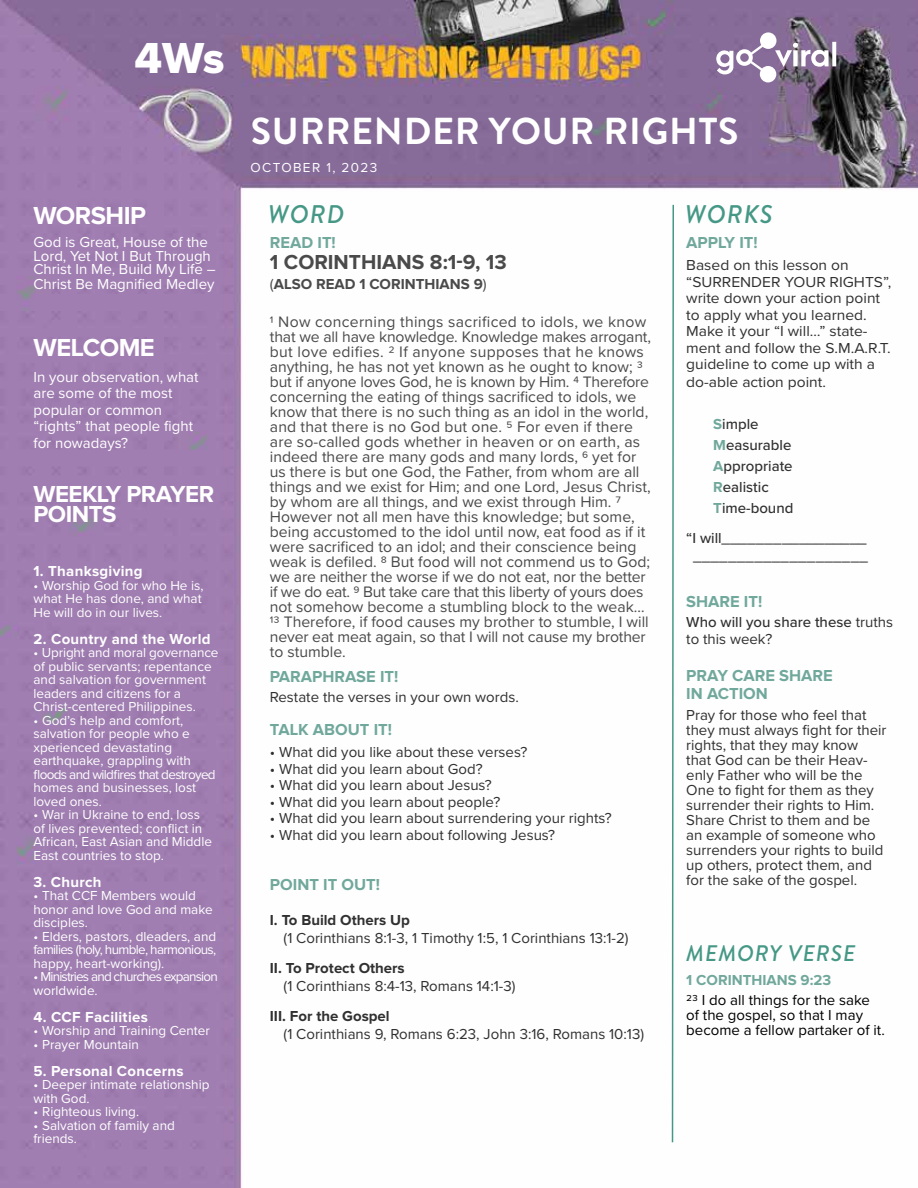
<style>
.page{position:relative;width:918px;height:1188px;background:#fff}
.page>*{position:absolute;margin:0;border:0;box-sizing:border-box;transform-origin:0 0}
.t1{font:45px "Proxima Nova Extrabld";color:#fff}
.t2{font:700 37.5px "Brandon Grotesque";letter-spacing:.02em;color:#fff}
.t3{font:700 25.5px "Proxima Nova";letter-spacing:-.02em;color:#fff}
.t4{font:italic 500 25.5px "Brandon Grotesque";letter-spacing:.04em;color:#469886}
.t5{font:700 24px/19.8px "Proxima Nova";letter-spacing:-.02em;color:#fff}
.t6{font:italic 500 22.5px "Brandon Grotesque";letter-spacing:.04em;color:#469886}
.t7{font:700 21px "Proxima Nova";color:#4a4a4a}
.t8{font:700 16.5px/18px "Proxima Nova";color:#71a89c}
.t9{font:15.75px/15px "Proxima Nova";color:#4a4a4a}
.t10{font:15px/15px "Proxima Nova";color:#303030}
.t11{font:15px/16.5px "Proxima Nova";color:#303030;scale:1.04 1}
.t12{font:15px/16.5px "Proxima Nova";color:#fff}
.t13{font:500 15px/21px "Proxima Nova";color:#303030}
.t14{font:700 15px "Proxima Nova";letter-spacing:.02em;color:#fff}
.t15{font:15px/15px "Proxima Nova";color:#000}
.t16{font:700 15px "Proxima Nova";color:#303030}
.t17{font:700 15px "Proxima Nova";color:#4a4a4a}
.t18{font:700 15px "Proxima Nova";color:#71a89c}
.t19{font:13.5px/13.5px "Proxima Nova";color:#fff}
.t20{font:13.5px/13.5px "Proxima Nova";letter-spacing:-.06em;color:#fff}
.t21{font:13.5px "Proxima Nova";letter-spacing:.1em;color:#fff}
.s1{font-weight:400}
.s2{font-weight:700;color:#71a89c}
</style>
<div class="page">
<img style="left:0;top:0;width:918px;height:1188px">
<svg style="left:671px;top:203px;width:4px;height:941px"></svg>
<svg style="left:716px;top:32px;width:120px;height:50px"></svg>
<h1 class="t1" style="left:134px;top:32px;width:92px">4Ws</h1>
<h3 class="t3" style="left:33px;top:204px;width:114px">WORSHIP</h3>
<p class="t12" style="left:33px;top:235px;width:184px;line-height:13.5px">God is Great, House of the<br>Lord, Yet Not I But Through<br>Christ In Me, Build My Life –</p>
<p class="t12" style="left:33px;top:276px;width:182px">Christ Be Magnified Medley</p>
<h3 class="t3" style="left:33px;top:336px;width:123px">WELCOME</h3>
<p class="t12" style="left:33px;top:368px;width:167px">In your observation, what are some of the most popular or common “rights” that people fight for nowadays?</p>
<h3 class="t5" style="left:33px;top:485px;width:182px">WEEKLY PRAYER<br>POINTS</h3>
<p class="t14" style="left:33px;top:565px;width:111px">1. Thanksgiving</p>
<p class="t19" style="left:33px;top:578px;width:172px">• Worship God for who He is, what He has done, and what<br>He will do in our lives.</p>
<p class="t14" style="left:33px;top:632px;width:179px">2. Country and the World</p>
<p class="t19" style="left:33px;top:646px;width:187px">• Upright and moral governance of public servants; repentance and salvation for government leaders and citizens for a<br>Christ-centered Philippines.</p>
<p class="t19" style="left:33px;top:713px;width:184px">• God’s help and comfort, salvation for people who e xperienced devastating earthquake, grappling with floods and wildfires that destroyed homes and businesses, lost loved ones.</p>
<p class="t19" style="left:33px;top:808px;width:180px">• War in Ukraine to end, loss of lives prevented; conflict in<br>African, East Asian and Middle<br>East countries to stop.</p>
<p class="t14" style="left:33px;top:875px;width:70px">3. Church</p>
<p class="t19" style="left:33px;top:889px;width:181px">• That CCF Members would honor and love God and make disciples.</p>
<p class="t19" style="left:33px;top:929px;width:184px;text-align:justify">• Elders, pastors, dleaders, and families (holy, humble, harmonious, happy, heart-working).</p>
<p class="t20" style="left:33px;top:970px;width:186px">• Ministries and churches expansion worldwide.</p>
<p class="t14" style="left:33px;top:1010px;width:116px">4. CCF Facilities</p>
<p class="t19" style="left:33px;top:1024px;width:178px">• Worship and Training Center</p>
<p class="t19" style="left:33px;top:1037px;width:107px">• Prayer Mountain</p>
<p class="t14" style="left:33px;top:1064px;width:152px">5. Personal Concerns</p>
<p class="t19" style="left:33px;top:1078px;width:178px">• Deeper intimate relationship with God.</p>
<p class="t19" style="left:33px;top:1105px;width:107px">• Righteous living.</p>
<p class="t19" style="left:33px;top:1118px;width:143px">• Salvation of family and friends.</p>
<h2 class="t2" style="left:251px;top:105px;width:489px">SURRENDER YOUR RIGHTS</h2>
<p class="t21" style="left:251px;top:158px;width:128px">OCTOBER 1, 2023</p>
<h3 class="t4" style="left:268px;top:196px;width:78px">WORD</h3>
<p class="t8" style="left:270px;top:235px;width:67px">READ IT!</p>
<h3 class="t7" style="left:270px;top:252px;width:238px">1 CORINTHIANS 8:1-9, 13</h3>
<p class="t17" style="left:270px;top:277px;width:218px"><span class="s1">(</span>ALSO READ 1 CORINTHIANS 9<span class="s1">)</span></p>
<p class="t9" style="left:270px;top:314px;width:383px">1 Now concerning things sacrificed to idols, we know that we all have knowledge. Knowledge makes arrogant, but love edifies. 2 If anyone supposes that he knows anything, he has not yet known as he ought to know; 3 but if anyone loves God, he is known by Him. 4 Therefore concerning the eating of things sacrificed to idols, we know that there is no such thing as an idol in the world, and that there is no God but one. 5 For even if there are so-called gods whether in heaven or on earth, as indeed there are many gods and many lords, 6 yet for us there is but one God, the Father, from whom are all things and we exist for Him; and one Lord, Jesus Christ, by whom are all things, and we exist through Him. 7<br>However not all men have this knowledge; but some, being accustomed to the idol until now, eat food as if it were sacrificed to an idol; and their conscience being weak is defiled. 8 But food will not commend us to God; we are neither the worse if we do not eat, nor the better if we do eat. 9 But take care that this liberty of yours does not somehow become a stumbling block to the weak… 13 Therefore, if food causes my brother to stumble, I will never eat meat again, so that I will not cause my brother to stumble.</p>
<p class="t8" style="left:270px;top:668px;width:130px">PARAPHRASE IT!</p>
<p class="t10" style="left:270px;top:689px;width:250px">Restate the verses in your own words.</p>
<p class="t8" style="left:270px;top:722px;width:124px">TALK ABOUT IT!</p>
<p class="t10" style="left:270px;top:744px;width:259px">• What did you like about these verses?</p>
<p class="t10" style="left:270px;top:761px;width:214px">• What did you learn about God?</p>
<p class="t10" style="left:270px;top:777px;width:224px">• What did you learn about Jesus?</p>
<p class="t10" style="left:270px;top:794px;width:232px">• What did you learn about people?</p>
<p class="t10" style="left:270px;top:810px;width:343px">• What did you learn about surrendering your rights?</p>
<p class="t10" style="left:270px;top:827px;width:287px">• What did you learn about following Jesus?</p>
<p class="t8" style="left:270px;top:876px;width:112px">POINT IT OUT!</p>
<p class="t16" style="left:270px;top:913px;width:142px">I. To Build Others Up</p>
<p class="t10" style="left:284px;top:930px;width:347px">(1 Corinthians 8:1-3, 1 Timothy 1:5, 1 Corinthians 13:1-2)</p>
<p class="t16" style="left:270px;top:961px;width:136px">II. To Protect Others</p>
<p class="t10" style="left:284px;top:978px;width:233px">(1 Corinthians 8:4-13, Romans 14:1-3)</p>
<p class="t16" style="left:270px;top:1009px;width:121px">III. For the Gospel</p>
<p class="t10" style="left:284px;top:1026px;width:362px">(1 Corinthians 9, Romans 6:23, John 3:16, Romans 10:13)</p>
<h3 class="t4" style="left:685px;top:196px;width:89px">WORKS</h3>
<p class="t8" style="left:686px;top:235px;width:73px">APPLY IT!</p>
<p class="t11" style="left:686px;top:256px;width:199px">Based on this lesson on “SURRENDER YOUR RIGHTS”, write down your action point to apply what you learned.<br>Make it your “I will…” state&shy;ment and follow the S.M.A.R.T. guideline to come up with a</p>
<p class="t11" style="left:686px;top:373px;width:136px">do-able action point.</p>
<p class="t13" style="left:713px;top:413px;width:82px"><span class="s2">S</span>imple<br><span class="s2">M</span>easurable<br><span class="s2">A</span>ppropriate<br><span class="s2">R</span>ealistic<br><span class="s2">T</span>ime-bound</p>
<p class="t13" style="left:686px;top:529px;width:183px;line-height:18px;text-align:center">“I will_________________ ____________________</p>
<p class="t8" style="left:686px;top:593px;width:78px">SHARE IT!</p>
<p class="t13" style="left:686px;top:614px;width:208px;line-height:16.5px">Who will you share these <span class="s1">truths to this week?</span></p>
<p class="t8" style="left:686px;top:667px;width:148px">PRAY CARE SHARE<br>IN ACTION</p>
<p class="t10" style="left:686px;top:706px;width:202px">Pray for those who feel that they must always fight for their rights, that they may know that God can be their Heav&shy;enly Father who will be the<br>One to fight for them as they surrender their rights to Him.<br>Share Christ to them and be an example of someone who surrenders your rights to build up others, protect them, and for the sake of the gospel.</p>
<h3 class="t6" style="left:686px;top:938px;width:171px">MEMORY VERSE</h3>
<p class="t18" style="left:686px;top:973px;width:146px">1 CORINTHIANS 9:23</p>
<p class="t15" style="left:686px;top:992px;width:200px">23 I do all things for the sake of the gospel, so that I may become a fellow partaker of it.</p>
</div>
